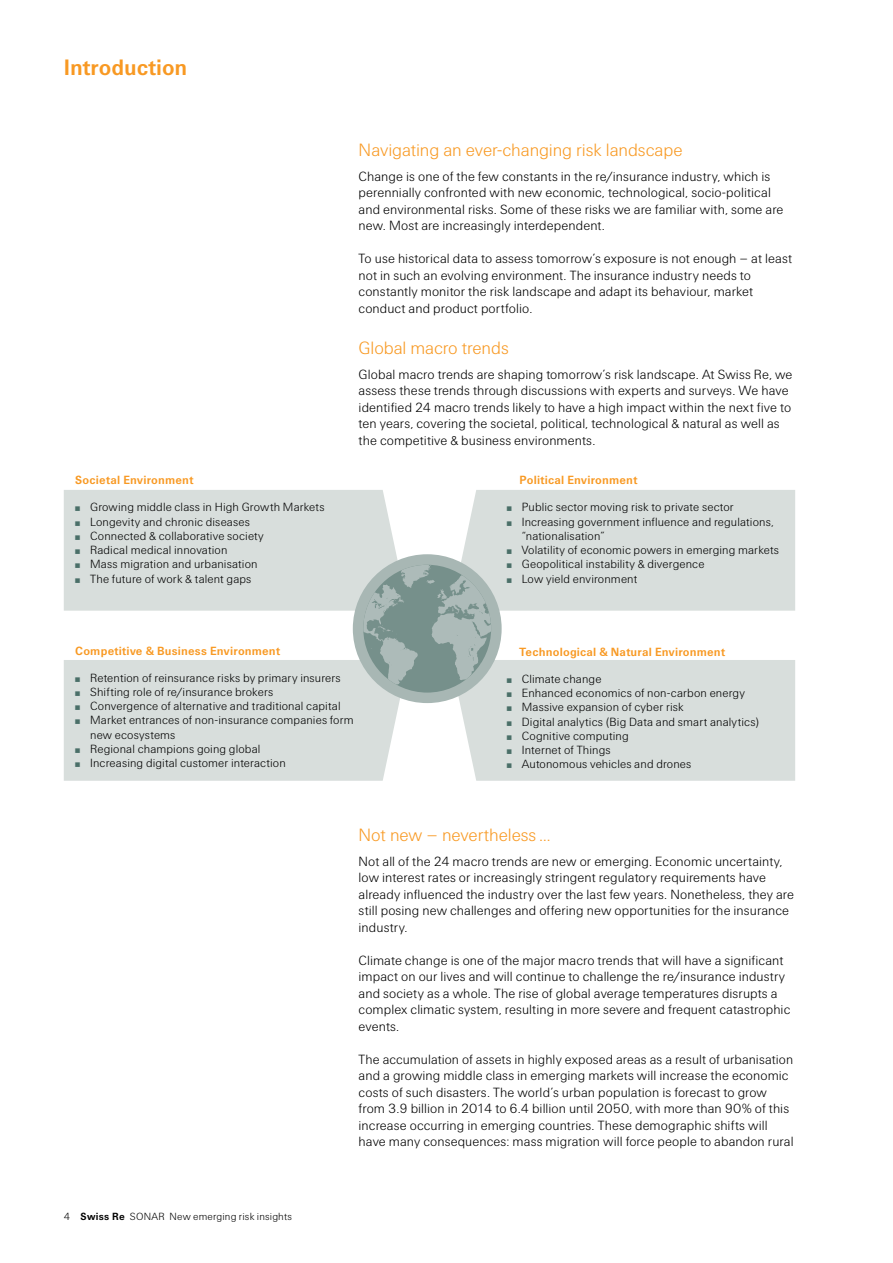
<style>
.page{position:relative;width:893px;height:1263px;background:#fff}
.page>*{position:absolute;margin:0;border:0;box-sizing:border-box;transform-origin:0 0}
.t1{font:700 22.5px "Swiss Re Sans OT";color:#f89923}
.t2{font:300 18px "Swiss Re Sans OT";letter-spacing:-.005em;color:#f89923}
.t3{font:300 13.5px/16.5px "Swiss Re Sans OT";letter-spacing:.005em;color:#000}
.t4{font:300 12px/14.2px "Swiss Re Sans OT";letter-spacing:.01em;color:#000}
.t5{font:700 12px "Swiss Re Sans OT";letter-spacing:.02em;color:#f89923}
.t6{font:300 10.5px "Swiss Re Sans OT";letter-spacing:.015em;color:#000}
.s1{color:#4a6f68}
.s2{font-weight:700}
</style>
<div class="page">
<svg style="left:64px;top:490px;width:731px;height:291px"></svg>
<div style="left:353px;top:554px;width:149px;height:149px;border:10px solid #a8b7b4;border-radius:50%"></div>
<h1 class="t1" style="left:64px;top:54px;width:125px">Introduction</h1>
<p class="t5" style="left:75px;top:473px;width:120px">Societal Environment</p>
<p class="t4" style="left:75px;top:500px;width:251px"><span class="s1">̤</span> Growing middle class in High Growth Markets <span class="s1">̤</span> Longevity and chronic diseases<br><span class="s1">̤</span> Connected &amp; collaborative society<br><span class="s1">̤</span> Radical medical innovation<br><span class="s1">̤</span> Mass migration and urbanisation<br><span class="s1">̤</span> The future of work &amp; talent gaps</p>
<h2 class="t2" style="left:359px;top:140px;width:325px">Navigating an ever-changing risk landscape</h2>
<p class="t3" style="left:359px;top:168px;width:426px">Change is one of the few constants in the re/insurance industry, which is perennially confronted with new economic, technological, socio-political and environmental risks. Some of these risks we are familiar with, some are new. Most are increasingly interdependent.</p>
<p class="t3" style="left:359px;top:251px;width:435px">To use historical data to assess tomorrow’s exposure is not enough – at least not in such an evolving environment. The insurance industry needs to constantly monitor the risk landscape and adapt its behaviour, market conduct and product portfolio.</p>
<h2 class="t2" style="left:359px;top:338px;width:152px">Global macro trends</h2>
<p class="t3" style="left:359px;top:366px;width:435px">Global macro trends are shaping tomorrow’s risk landscape. At Swiss Re, we assess these trends through discussions with experts and surveys. We have identified 24 macro trends likely to have a high impact within the next five to ten years, covering the societal, political, technological &amp; natural as well as the competitive &amp; business environments.</p>
<p class="t5" style="left:520px;top:473px;width:119px">Political Environment</p>
<p class="t4" style="left:507px;top:500px;width:228px"><span class="s1">̤</span> Public sector moving risk to private sector</p>
<p class="t4" style="left:507px;top:514px;width:268px"><span class="s1">̤</span> Increasing government influence and regulations,</p>
<p class="t4" style="left:522px;top:529px;width:84px">“nationalisation”</p>
<p class="t4" style="left:507px;top:543px;width:274px"><span class="s1">̤</span> Volatility of economic powers in emerging markets</p>
<p class="t4" style="left:507px;top:557px;width:199px"><span class="s1">̤</span> Geopolitical instability &amp; divergence</p>
<p class="t4" style="left:507px;top:571px;width:132px"><span class="s1">̤</span> Low yield environment</p>
<p class="t5" style="left:75px;top:644px;width:206px">Competitive &amp; Business Environment</p>
<p class="t4" style="left:75px;top:671px;width:267px"><span class="s1">̤</span> Retention of reinsurance risks by primary insurers</p>
<p class="t4" style="left:75px;top:685px;width:199px"><span class="s1">̤</span> Shifting role of re/insurance brokers</p>
<p class="t4" style="left:75px;top:699px;width:267px"><span class="s1">̤</span> Convergence of alternative and traditional capital</p>
<p class="t4" style="left:75px;top:713px;width:280px"><span class="s1">̤</span> Market entrances of non-insurance companies form</p>
<p class="t4" style="left:90px;top:728px;width:87px">new ecosystems</p>
<p class="t4" style="left:75px;top:742px;width:187px"><span class="s1">̤</span> Regional champions going global</p>
<p class="t4" style="left:75px;top:756px;width:212px"><span class="s1">̤</span> Increasing digital customer interaction</p>
<p class="t5" style="left:520px;top:645px;width:207px">Technological &amp; Natural Environment</p>
<p class="t4" style="left:507px;top:672px;width:254px"><span class="s1">̤</span> Climate change<br><span class="s1">̤</span> Enhanced economics of non-carbon energy<br><span class="s1">̤</span> Massive expansion of cyber risk<br><span class="s1">̤</span> Digital analytics (Big Data and smart analytics) <span class="s1">̤</span> Cognitive computing<br><span class="s1">̤</span> Internet of Things<br><span class="s1">̤</span> Autonomous vehicles and drones</p>
<p class="t6" style="left:64px;top:1211px;width:230px">4 <span class="s2">Swiss Re</span> SONAR New emerging risk insights</p>
<h2 class="t2" style="left:359px;top:824px;width:194px">Not new – nevertheless…</h2>
<p class="t3" style="left:359px;top:853px;width:437px">Not all of the 24 macro trends are new or emerging. Economic uncertainty, low interest rates or increasingly stringent regulatory requirements have already influenced the industry over the last few years. Nonetheless, they are still posing new challenges and offering new opportunities for the insurance industry.</p>
<p class="t3" style="left:359px;top:952px;width:433px">Climate change is one of the major macro trends that will have a significant impact on our lives and will continue to challenge the re/insurance industry and society as a whole. The rise of global average temperatures disrupts a complex climatic system, resulting in more severe and frequent catastrophic events.</p>
<p class="t3" style="left:359px;top:1051px;width:436px">The accumulation of assets in highly exposed areas as a result of urbanisation and a growing middle class in emerging markets will increase the economic costs of such disasters. The world’s urban population is forecast to grow from 3.9 billion in 2014 to 6.4 billion until 2050, with more than 90% of this increase occurring in emerging countries. These demographic shifts will have many consequences: mass migration will force people to abandon rural</p>
</div>
